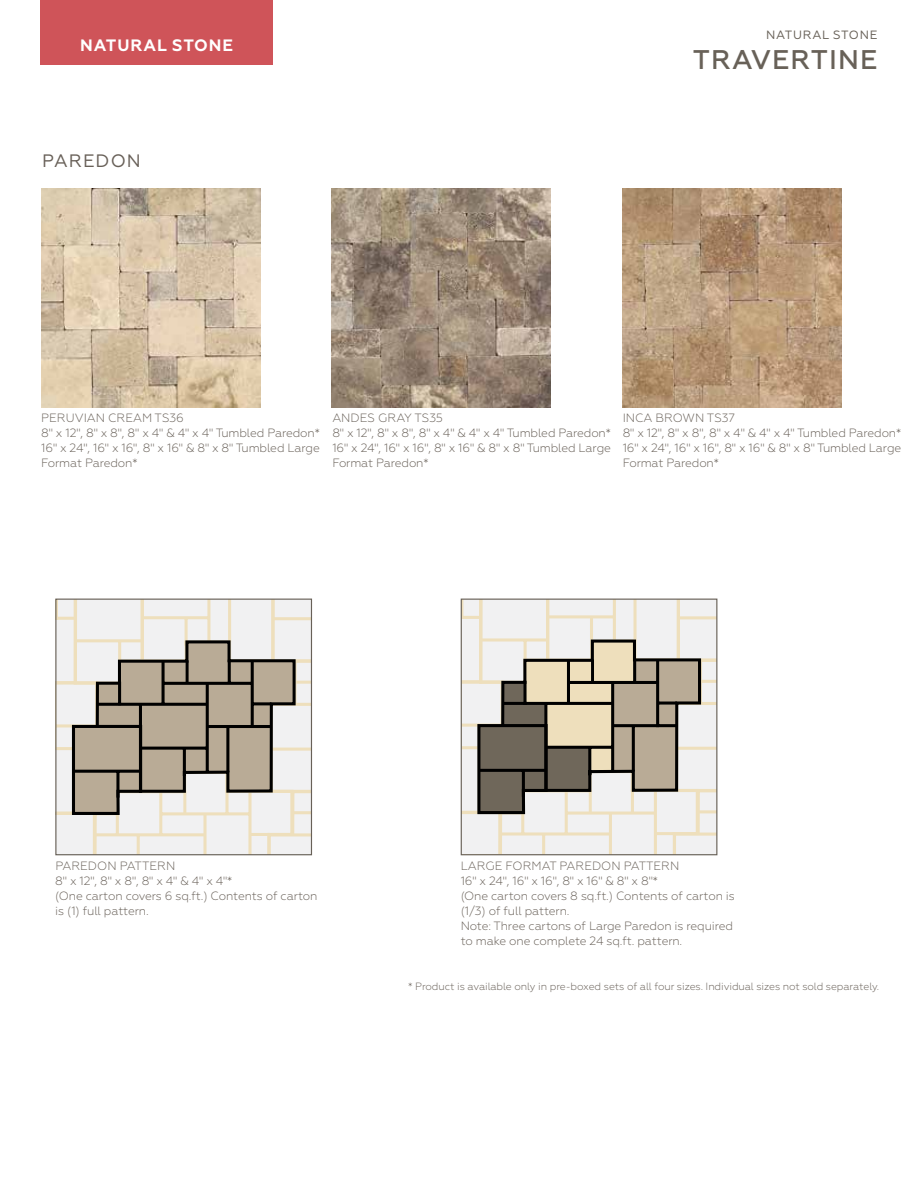
<style>
.page{position:relative;width:918px;height:1188px;background:#fff}
.page>*{position:absolute;margin:0;border:0;box-sizing:border-box;transform-origin:0 0}
.t1{font:500 27px "Geometria";letter-spacing:.04em;color:#686158}
.t2{font:18px "Geometria";letter-spacing:.06em;color:#686058}
.t3{font:700 16.5px "Geometria";letter-spacing:.06em;color:#fff}
.t4{font:300 12px/15px "Geometria";letter-spacing:-.01em;color:#686058}
.t5{font:12px "Geometria";letter-spacing:.06em;color:#686158}
.t6{font:300 10.5px "Geometria";letter-spacing:-.01em;color:#686058}
</style>
<div class="page">
<div style="left:40px;top:0;width:233px;height:65px;background:#cf5459"></div>
<img style="left:332px;top:188px;width:219px;height:219px">
<img style="left:41px;top:188px;width:219px;height:219px">
<img style="left:623px;top:188px;width:219px;height:219px">
<hr style="left:448px;top:638px;width:1px;height:68px;background:#eedfbc">
<hr style="left:359px;top:638px;width:1px;height:45px;background:#eedfbc">
<hr style="left:337px;top:682px;width:1px;height:88px;background:#eedfbc">
<hr style="left:424px;top:704px;width:1px;height:46px;background:#eedfbc">
<hr style="left:446px;top:769px;width:1px;height:67px;background:#eedfbc">
<hr style="left:357px;top:769px;width:1px;height:44px;background:#eedfbc">
<hr style="left:334px;top:813px;width:1px;height:42px;background:#eedfbc">
<hr style="left:338px;top:599px;width:1px;height:40px;background:#eedfbc">
<svg style="left:56px;top:599px;width:257px;height:257px"></svg>
<hr style="left:186px;top:660px;width:3px;height:23px;background:#000">
<hr style="left:164px;top:682px;width:89px;height:3px;background:#000">
<hr style="left:251px;top:660px;width:3px;height:68px;background:#000">
<hr style="left:97px;top:703px;width:110px;height:3px;background:#000">
<hr style="left:162px;top:661px;width:3px;height:44px;background:#000">
<hr style="left:118px;top:682px;width:3px;height:23px;background:#000">
<hr style="left:139px;top:704px;width:3px;height:88px;background:#000">
<hr style="left:226px;top:726px;width:3px;height:46px;background:#000">
<hr style="left:208px;top:725px;width:64px;height:3px;background:#000">
<hr style="left:253px;top:702px;width:18px;height:3px;background:#000">
<hr style="left:228px;top:660px;width:3px;height:24px;background:#000">
<div style="left:55px;top:599px;width:257px;height:256px;border:1px solid #686158"></div>
<hr style="left:854px;top:637px;width:1px;height:68px;background:#eedfbc">
<hr style="left:765px;top:638px;width:1px;height:44px;background:#eedfbc">
<hr style="left:742px;top:682px;width:1px;height:87px;background:#eedfbc">
<hr style="left:830px;top:704px;width:1px;height:45px;background:#eedfbc">
<hr style="left:852px;top:768px;width:1px;height:68px;background:#eedfbc">
<hr style="left:762px;top:768px;width:1px;height:44px;background:#eedfbc">
<hr style="left:740px;top:812px;width:1px;height:43px;background:#eedfbc">
<hr style="left:744px;top:599px;width:1px;height:40px;background:#eedfbc">
<svg style="left:461px;top:599px;width:257px;height:257px"></svg>
<hr style="left:591px;top:659px;width:3px;height:23px;background:#000">
<hr style="left:569px;top:681px;width:89px;height:3px;background:#000">
<hr style="left:656px;top:659px;width:3px;height:68px;background:#000">
<hr style="left:503px;top:702px;width:110px;height:3px;background:#000">
<hr style="left:567px;top:660px;width:3px;height:44px;background:#000">
<svg style="left:523px;top:681px;width:4px;height:21px"></svg>
<hr style="left:544px;top:704px;width:3px;height:87px;background:#000">
<hr style="left:632px;top:726px;width:3px;height:45px;background:#000">
<hr style="left:613px;top:724px;width:64px;height:3px;background:#000">
<hr style="left:658px;top:702px;width:19px;height:3px;background:#000">
<hr style="left:633px;top:659px;width:3px;height:24px;background:#000">
<div style="left:461px;top:599px;width:256px;height:256px;border:1px solid #686158"></div>
<h3 class="t3" style="left:80px;top:36px;width:155px">NATURAL STONE</h3>
<h2 class="t2" style="left:42px;top:151px;width:100px">PAREDON</h2>
<p class="t5" style="left:766px;top:28px;width:113px">NATURAL STONE</p>
<h1 class="t1" style="left:693px;top:44px;width:186px">TRAVERTINE</h1>
<p class="t4" style="left:41px;top:410px;width:280px">PERUVIAN CREAM TS36<br>8" x 12", 8" x 8", 8" x 4" &amp; 4" x 4" Tumbled Paredon*<br>16" x 24", 16" x 16", 8" x 16" &amp; 8" x 8" Tumbled Large<br>Format Paredon*</p>
<p class="t4" style="left:623px;top:410px;width:280px">INCA BROWN TS37<br>8" x 12", 8" x 8", 8" x 4" &amp; 4" x 4" Tumbled Paredon*<br>16" x 24", 16" x 16", 8" x 16" &amp; 8" x 8" Tumbled Large<br>Format Paredon*</p>
<p class="t4" style="left:332px;top:410px;width:280px">ANDES GRAY TS35<br>8" x 12", 8" x 8", 8" x 4" &amp; 4" x 4" Tumbled Paredon*<br>16" x 24", 16" x 16", 8" x 16" &amp; 8" x 8" Tumbled Large<br>Format Paredon*</p>
<p class="t4" style="left:55px;top:858px;width:264px">PAREDON PATTERN<br>8" x 12", 8" x 8", 8" x 4" &amp; 4" x 4"*<br>(One carton covers 6 sq.ft.) Contents of carton is (1) full pattern.</p>
<p class="t4" style="left:461px;top:858px;width:276px">LARGE FORMAT PAREDON PATTERN<br>16" x 24", 16" x 16", 8" x 16" &amp; 8" x 8"*<br>(One carton covers 8 sq.ft.) Contents of carton is (1/3) of full pattern.<br>Note: Three cartons of Large Paredon is required to make one complete 24 sq.ft. pattern.</p>
<p class="t6" style="left:408px;top:980px;width:472px">* Product is available only in pre-boxed sets of all four sizes. Individual sizes not sold separately.</p>
</div>
